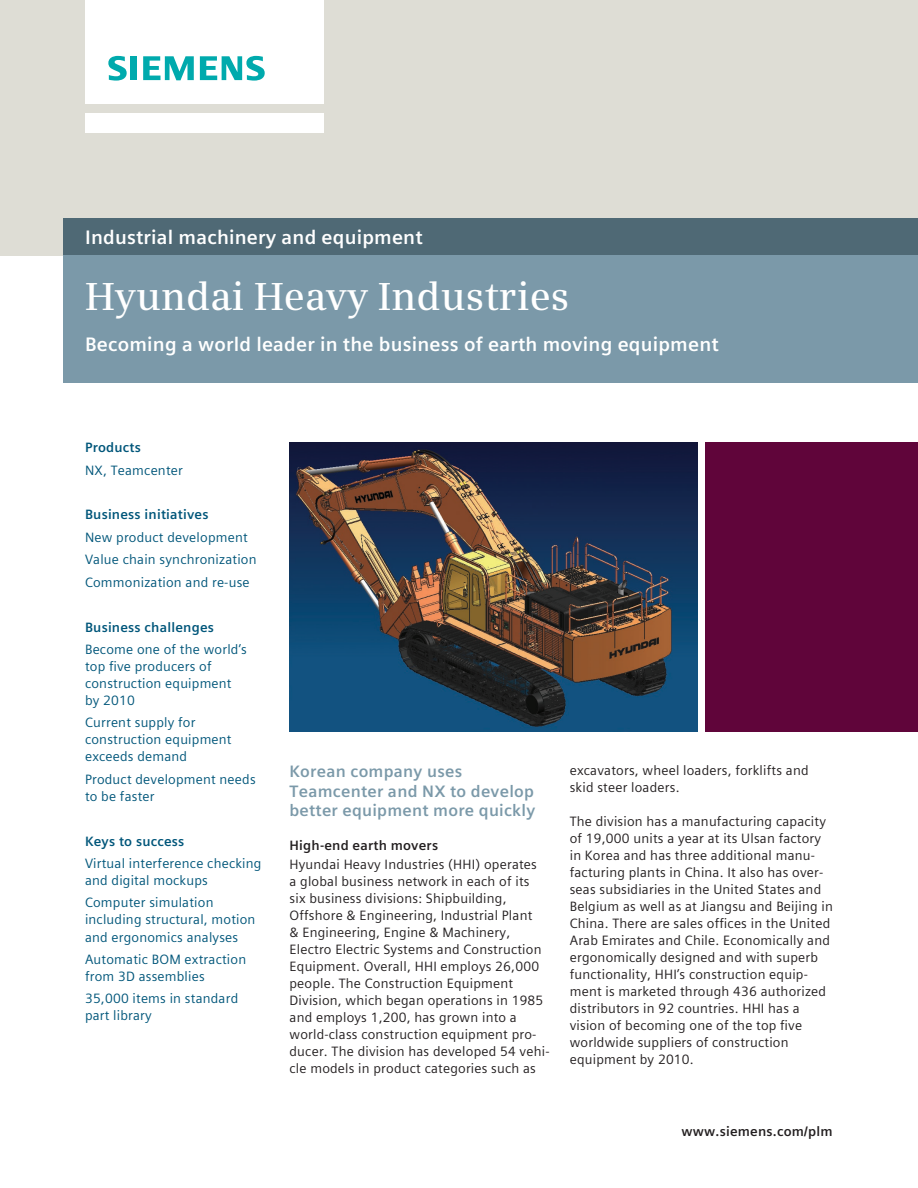
<style>
.page{position:relative;width:918px;height:1188px;background:#fff}
.page>*{position:absolute;margin:0;border:0;box-sizing:border-box;transform-origin:0 0}
.t1{font:600 39px "Siemens Serif";color:#fff}
.t2{font:700 19.5px "Siemens Sans Global";letter-spacing:.01em;color:#fff}
.t3{font:700 16.5px/19.8px "Siemens Sans Global";letter-spacing:.015em;color:#7b99a9}
.t4{font:13.5px/17px "Siemens Sans Global";letter-spacing:.015em;color:#231f20}
.t5{font:13.5px/17px "Siemens Sans Global";letter-spacing:.015em;color:#00567a}
.t6{font:700 13.5px "Siemens Sans Global";letter-spacing:.015em;color:#00567a}
.t7{font:700 13.5px "Siemens Sans Global";letter-spacing:.015em;color:#231f20}
</style>
<div class="page">
<div style="left:0;top:0;width:918px;height:255px;background:#deddd5"></div>
<img style="left:290px;top:442px;width:407px;height:289px">
<div style="left:85px;top:113px;width:238px;height:19px;background:#fff"></div>
<div style="left:85px;top:0;width:238px;height:104px;background:#fff"></div>
<svg style="left:108px;top:56px;width:19px;height:25px"></svg>
<div style="left:130px;top:56px;width:7px;height:24px;background:#00aaad"></div>
<svg style="left:143px;top:56px;width:51px;height:24px"></svg>
<svg style="left:200px;top:56px;width:65px;height:25px"></svg>
<div style="left:64px;top:218px;width:854px;height:37px;background:#4f6975"></div>
<div style="left:64px;top:255px;width:854px;height:128px;background:#7b99a9"></div>
<div style="left:706px;top:442px;width:212px;height:289px;background:#60053a"></div>
<h2 class="t2" style="left:85px;top:222px;width:339px">Industrial machinery and equipment</h2>
<h1 class="t1" style="left:85px;top:274px;width:486px">Hyundai Heavy Industries</h1>
<h2 class="t2" style="left:85px;top:329px;width:635px">Becoming a world leader in the business of earth moving equipment</h2>
<p class="t6" style="left:85px;top:437px;width:57px">Products</p>
<p class="t5" style="left:85px;top:462px;width:99px">NX, Teamcenter</p>
<p class="t6" style="left:85px;top:504px;width:125px">Business initiatives</p>
<p class="t5" style="left:85px;top:526px;width:173px;line-height:22.4px">New product development<br>Value chain synchronization<br>Commonization and re-use</p>
<p class="t6" style="left:85px;top:617px;width:131px">Business challenges</p>
<p class="t5" style="left:85px;top:641px;width:163px">Become one of the world’s top five producers of construction equipment by 2010</p>
<p class="t5" style="left:85px;top:714px;width:148px">Current supply for construction equipment exceeds demand</p>
<p class="t5" style="left:85px;top:771px;width:172px">Product development needs to be faster</p>
<p class="t6" style="left:85px;top:831px;width:101px">Keys to success</p>
<p class="t5" style="left:85px;top:855px;width:178px">Virtual interference checking and digital mockups</p>
<p class="t5" style="left:85px;top:894px;width:172px">Computer simulation including structural, motion and ergonomics analyses</p>
<p class="t5" style="left:85px;top:951px;width:163px">Automatic BOM extraction from 3D assemblies</p>
<p class="t5" style="left:85px;top:990px;width:155px">35,000 items in standard part library</p>
<p class="t3" style="left:290px;top:761px;width:247px">Korean company uses<br>Teamcenter and NX to develop better equipment more quickly</p>
<p class="t7" style="left:290px;top:835px;width:150px">High-end earth movers</p>
<p class="t4" style="left:290px;top:856px;width:262px">Hyundai Heavy Industries (HHI) operates<br>a global business network in each of its<br>six business divisions: Shipbuilding, Offshore &amp; Engineering, Industrial Plant<br>&amp; Engineering, Engine &amp; Machinery, Electro Electric Systems and Construction Equipment. Overall, HHI employs 26,000 people. The Construction Equipment Division, which began operations in 1985 and employs 1,200, has grown into a world-class construction equipment pro&shy;ducer. The division has developed 54 vehi&shy;cle models in product categories such as</p>
<p class="t4" style="left:570px;top:762px;width:240px">excavators, wheel loaders, forklifts and skid steer loaders.</p>
<p class="t4" style="left:570px;top:813px;width:265px">The division has a manufacturing capacity of 19,000 units a year at its Ulsan factory in Korea and has three additional manu&shy;facturing plants in China. It also has over&shy;seas subsidiaries in the United States and Belgium as well as at Jiangsu and Beijing in China. There are sales offices in the United Arab Emirates and Chile. Economically and ergonomically designed and with superb functionality, HHI’s construction equip&shy;ment is marketed through 436 authorized distributors in 92 countries. HHI has a vision of becoming one of the top five worldwide suppliers of construction equipment by 2010.</p>
<p class="t7" style="left:681px;top:1121px;width:153px">www.siemens.com/plm</p>
</div>
